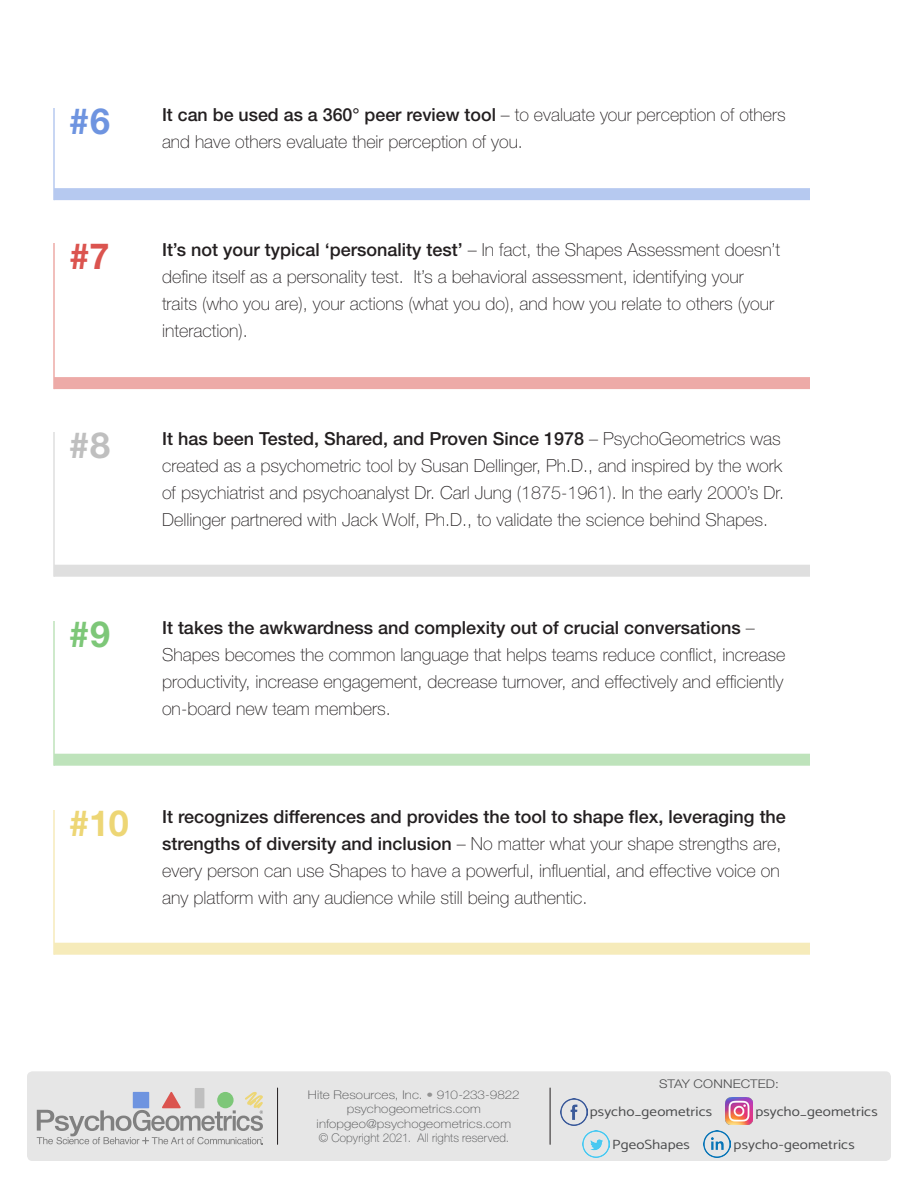
<style>
.page{position:relative;width:918px;height:1188px;background:#fff}
.page>*{position:absolute;margin:0;border:0;box-sizing:border-box;transform-origin:0 0}
.t1{font:700 36px "Helvetica Neue LT Std";color:#edd675}
.t2{font:700 36px "Helvetica Neue LT Std";color:#db544f}
.t3{font:700 36px "Helvetica Neue LT Std";color:#bfbfbf}
.t4{font:700 36px "Helvetica Neue LT Std";color:#7dc778}
.t5{font:700 36px "Helvetica Neue LT Std";color:#6e94e0}
.t6{font:100 18px/27px "Helvetica Neue LT Std";color:#231f20}
.t7{font:13.5px "Catamaran";letter-spacing:.01em;color:#4b4c4d;scale:1.12 1}
.t8{font:100 12px/14.4px "Helvetica Neue LT Std";letter-spacing:.015em;color:#4b4c4d;text-align:center;scale:1.12 1}
.t9{font:300 12px "Helvetica Neue LT Std";letter-spacing:.005em;color:#4b4c4d;scale:1.12 1}
.s1{font-weight:500}
.s2{color:#939393}
</style>
<div class="page">
<div style="left:27px;top:1071px;width:864px;height:90px;background:#e6e6e6;border-radius:5px"></div>
<div style="left:195px;top:1088px;width:9px;height:20px;background:#bfbfbf"></div>
<svg style="left:37px;top:1092px;width:226px;height:52px"></svg>
<img style="left:560px;top:1098px;width:27px;height:27px">
<img style="left:726px;top:1098px;width:27px;height:27px">
<img style="left:703px;top:1131px;width:27px;height:27px">
<img style="left:582px;top:1131px;width:27px;height:27px">
<hr style="left:277px;top:1088px;width:1px;height:56px;background:#231f20">
<hr style="left:550px;top:1088px;width:1px;height:56px;background:#231f20">
<hr style="left:53px;top:108px;width:2px;height:92px;background:#b6c9f0">
<hr style="left:53px;top:243px;width:2px;height:146px;background:#edaaa7">
<hr style="left:53px;top:432px;width:2px;height:145px;background:#dfdfdf">
<hr style="left:53px;top:621px;width:2px;height:145px;background:#bee3bb">
<hr style="left:53px;top:810px;width:2px;height:145px;background:#f6ebba">
<div style="left:54px;top:188px;width:756px;height:12px;background:#b6c9f0"></div>
<div style="left:54px;top:377px;width:756px;height:12px;background:#edaaa7"></div>
<div style="left:54px;top:565px;width:756px;height:12px;background:#dfdfdf"></div>
<div style="left:54px;top:754px;width:756px;height:12px;background:#bee3bb"></div>
<div style="left:54px;top:943px;width:756px;height:12px;background:#f6ebba"></div>
<p class="t5" style="left:69px;top:99px;width:43px">#6</p>
<p class="t6" style="left:162px;top:101px;width:625px"><span class="s1">It can be used as a 360° peer review tool</span> – to evaluate your perception of others and have others evaluate their perception of you.</p>
<p class="t2" style="left:70px;top:234px;width:41px">#7</p>
<p class="t6" style="left:162px;top:236px;width:620px"><span class="s1">It’s not your typical ‘personality test’</span> – In fact, the Shapes Assessment doesn’t define itself as a personality test. It’s a behavioral assessment, identifying your traits (who you are), your actions (what you do), and how you relate to others (your interaction).</p>
<p class="t3" style="left:69px;top:423px;width:43px">#8</p>
<p class="t6" style="left:162px;top:425px;width:624px"><span class="s1">It has been Tested, Shared, and Proven Since 1978</span> – PsychoGeometrics was created as a psychometric tool by Susan Dellinger, Ph.D., and inspired by the work of psychiatrist and psychoanalyst Dr. Carl Jung (1875-1961). In the early 2000’s Dr.<br>Dellinger partnered with Jack Wolf, Ph.D., to validate the science behind Shapes.</p>
<p class="t4" style="left:69px;top:612px;width:43px">#9</p>
<p class="t6" style="left:162px;top:614px;width:625px"><span class="s1">It takes the awkwardness and complexity out of crucial conversations</span> – Shapes becomes the common language that helps teams reduce conflict, increase productivity, increase engagement, decrease turnover, and effectively and efficiently on-board new team members.</p>
<p class="t1" style="left:69px;top:801px;width:61px">#10</p>
<p class="t6" style="left:162px;top:803px;width:626px"><span class="s1">It recognizes differences and provides the tool to shape flex, leveraging the strengths of diversity and inclusion</span> – No matter what your shape strengths are, every person can use Shapes to have a powerful, influential, and effective voice on any platform with any audience while still being authentic.</p>
<p class="t8" style="left:308px;top:1087px;width:191px">Hite Resources, Inc. <span class="s2">•</span> 910-233-9822 psychogeometrics.com infopgeo@psychogeometrics.com<br>© Copyright 2021. All rights reserved.</p>
<p class="t9" style="left:659px;top:1076px;width:108px">STAY CONNECTED:</p>
<p class="t7" style="left:590px;top:1101px;width:111px">psycho_geometrics</p>
<p class="t7" style="left:755px;top:1101px;width:111px">psycho_geometrics</p>
<p class="t7" style="left:612px;top:1134px;width:71px">PgeoShapes</p>
<p class="t7" style="left:734px;top:1134px;width:110px">psycho-geometrics</p>
</div>
